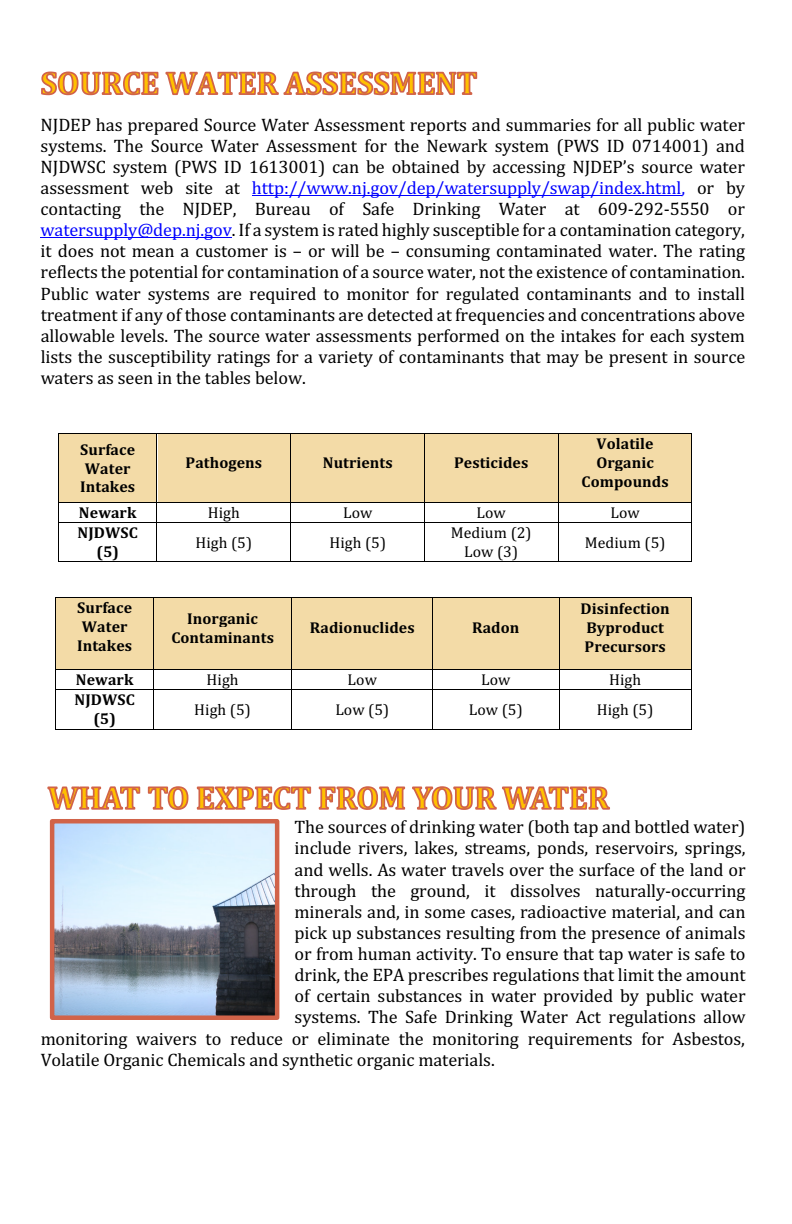
<style>
.page{position:relative;width:792px;height:1224px;background:#fff}
.page>*{position:absolute;margin:0;border:0;box-sizing:border-box;transform-origin:0 0}
.t1{font:18.2px/21.2px "Cambria";letter-spacing:-.005em;color:#000;text-align:justify}
.t2{font:700 15.8px/18.8px "Cambria";letter-spacing:.005em;color:#000;text-align:center}
.t3{font:15.8px/18.8px "Cambria";letter-spacing:.005em;color:#000;text-align:center}
.s1{color:#00f}
</style>
<div class="page">
<svg style="left:41px;top:71px;width:437px;height:25px"></svg>
<hr style="left:252px;top:195px;width:429px;height:1px;background:#00f">
<hr style="left:41px;top:237px;width:191px;height:1px;background:#00f">
<div style="left:59px;top:434px;width:98px;height:68px;background:#f3dba7"></div>
<div style="left:158px;top:434px;width:132px;height:68px;background:#f3dba7"></div>
<div style="left:291px;top:434px;width:133px;height:68px;background:#f3dba7"></div>
<div style="left:425px;top:434px;width:133px;height:68px;background:#f3dba7"></div>
<div style="left:559px;top:434px;width:133px;height:68px;background:#f3dba7"></div>
<hr style="left:59px;top:433px;width:97px;height:1px;background:#000">
<hr style="left:157px;top:433px;width:133px;height:1px;background:#000">
<hr style="left:291px;top:433px;width:133px;height:1px;background:#000">
<hr style="left:425px;top:433px;width:133px;height:1px;background:#000">
<hr style="left:559px;top:433px;width:132px;height:1px;background:#000">
<hr style="left:58px;top:434px;width:1px;height:68px;background:#000">
<hr style="left:156px;top:434px;width:1px;height:68px;background:#000">
<hr style="left:290px;top:434px;width:1px;height:68px;background:#000">
<hr style="left:424px;top:434px;width:1px;height:68px;background:#000">
<hr style="left:558px;top:434px;width:1px;height:68px;background:#000">
<hr style="left:691px;top:434px;width:1px;height:68px;background:#000">
<hr style="left:59px;top:502px;width:97px;height:1px;background:#000">
<hr style="left:157px;top:502px;width:133px;height:1px;background:#000">
<hr style="left:291px;top:502px;width:133px;height:1px;background:#000">
<hr style="left:425px;top:502px;width:133px;height:1px;background:#000">
<hr style="left:559px;top:502px;width:132px;height:1px;background:#000">
<svg style="left:58px;top:502px;width:1px;height:21px"></svg>
<hr style="left:59px;top:522px;width:97px;height:1px;background:#000">
<svg style="left:156px;top:502px;width:1px;height:21px"></svg>
<hr style="left:157px;top:522px;width:133px;height:1px;background:#000">
<svg style="left:290px;top:502px;width:1px;height:21px"></svg>
<hr style="left:291px;top:522px;width:133px;height:1px;background:#000">
<svg style="left:424px;top:502px;width:1px;height:21px"></svg>
<hr style="left:425px;top:522px;width:133px;height:1px;background:#000">
<svg style="left:558px;top:502px;width:1px;height:21px"></svg>
<hr style="left:559px;top:522px;width:132px;height:1px;background:#000">
<svg style="left:691px;top:502px;width:1px;height:21px"></svg>
<hr style="left:58px;top:523px;width:1px;height:38px;background:#000">
<hr style="left:59px;top:561px;width:97px;height:1px;background:#000">
<hr style="left:156px;top:523px;width:1px;height:38px;background:#000">
<hr style="left:157px;top:561px;width:133px;height:1px;background:#000">
<hr style="left:290px;top:523px;width:1px;height:38px;background:#000">
<hr style="left:291px;top:561px;width:133px;height:1px;background:#000">
<hr style="left:424px;top:523px;width:1px;height:38px;background:#000">
<hr style="left:425px;top:561px;width:133px;height:1px;background:#000">
<hr style="left:558px;top:523px;width:1px;height:38px;background:#000">
<hr style="left:559px;top:561px;width:132px;height:1px;background:#000">
<hr style="left:691px;top:523px;width:1px;height:38px;background:#000">
<div style="left:56px;top:598px;width:97px;height:71px;background:#f3dba7"></div>
<div style="left:154px;top:598px;width:137px;height:71px;background:#f3dba7"></div>
<div style="left:292px;top:598px;width:140px;height:71px;background:#f3dba7"></div>
<div style="left:433px;top:598px;width:126px;height:71px;background:#f3dba7"></div>
<div style="left:560px;top:598px;width:131px;height:71px;background:#f3dba7"></div>
<hr style="left:56px;top:597px;width:97px;height:1px;background:#000">
<hr style="left:154px;top:597px;width:137px;height:1px;background:#000">
<hr style="left:292px;top:597px;width:140px;height:1px;background:#000">
<hr style="left:433px;top:597px;width:126px;height:1px;background:#000">
<hr style="left:560px;top:597px;width:131px;height:1px;background:#000">
<hr style="left:55px;top:598px;width:1px;height:71px;background:#000">
<hr style="left:153px;top:598px;width:1px;height:71px;background:#000">
<hr style="left:291px;top:598px;width:1px;height:71px;background:#000">
<hr style="left:432px;top:598px;width:1px;height:71px;background:#000">
<hr style="left:559px;top:598px;width:1px;height:71px;background:#000">
<hr style="left:691px;top:598px;width:1px;height:71px;background:#000">
<hr style="left:56px;top:669px;width:97px;height:1px;background:#000">
<hr style="left:154px;top:669px;width:137px;height:1px;background:#000">
<hr style="left:292px;top:669px;width:140px;height:1px;background:#000">
<hr style="left:433px;top:669px;width:126px;height:1px;background:#000">
<hr style="left:560px;top:669px;width:131px;height:1px;background:#000">
<svg style="left:55px;top:669px;width:1px;height:21px"></svg>
<hr style="left:56px;top:689px;width:97px;height:1px;background:#000">
<svg style="left:153px;top:669px;width:1px;height:21px"></svg>
<hr style="left:154px;top:689px;width:137px;height:1px;background:#000">
<svg style="left:291px;top:669px;width:1px;height:21px"></svg>
<hr style="left:292px;top:689px;width:140px;height:1px;background:#000">
<svg style="left:432px;top:669px;width:1px;height:21px"></svg>
<hr style="left:433px;top:689px;width:126px;height:1px;background:#000">
<svg style="left:559px;top:669px;width:1px;height:21px"></svg>
<hr style="left:560px;top:689px;width:131px;height:1px;background:#000">
<svg style="left:691px;top:669px;width:1px;height:21px"></svg>
<hr style="left:55px;top:690px;width:1px;height:39px;background:#000">
<hr style="left:56px;top:729px;width:97px;height:1px;background:#000">
<hr style="left:153px;top:690px;width:1px;height:39px;background:#000">
<hr style="left:154px;top:729px;width:137px;height:1px;background:#000">
<hr style="left:291px;top:690px;width:1px;height:39px;background:#000">
<hr style="left:292px;top:729px;width:140px;height:1px;background:#000">
<hr style="left:432px;top:690px;width:1px;height:39px;background:#000">
<hr style="left:433px;top:729px;width:126px;height:1px;background:#000">
<hr style="left:559px;top:690px;width:1px;height:39px;background:#000">
<hr style="left:560px;top:729px;width:131px;height:1px;background:#000">
<hr style="left:691px;top:690px;width:1px;height:39px;background:#000">
<svg style="left:47px;top:786px;width:563px;height:24px"></svg>
<img style="left:55px;top:824px;width:219px;height:191px">
<div style="left:50px;top:819px;width:229px;height:201px;border:4px solid #d16349"></div>
<p class="t1" style="left:41px;top:114px;width:706px">NJDEP has prepared Source Water Assessment reports and summaries for all public water systems. The Source Water Assessment for the Newark system (PWS ID 0714001) and NJDWSC system (PWS ID 1613001) can be obtained by accessing NJDEP’s source water assessment web site at <span class="s1">http://www.nj.gov/dep/watersupply/swap/index.html,</span> or by contacting the NJDEP, Bureau of Safe Drinking Water at 609-292-5550 or <span class="s1">watersupply@dep.nj.gov</span>. If a system is rated highly susceptible for a contamination category, it does not mean a customer is – or will be – consuming contaminated water. The rating reflects the potential for contamination of a source water, not the existence of contamination.<br>Public water systems are required to monitor for regulated contaminants and to install treatment if any of those contaminants are detected at frequencies and concentrations above allowable levels. The source water assessments performed on the intakes for each system lists the susceptibility ratings for a variety of contaminants that may be present in source waters as seen in the tables below.</p>
<p class="t2" style="left:80px;top:440px;width:56px;text-align:left">Surface<br>Water<br>Intakes</p>
<p class="t2" style="left:186px;top:453px;width:78px">Pathogens</p>
<p class="t2" style="left:323px;top:453px;width:71px">Nutrients</p>
<p class="t2" style="left:454px;top:453px;width:76px">Pesticides</p>
<p class="t2" style="left:582px;top:434px;width:89px">Volatile<br>Organic<br>Compounds</p>
<p class="t2" style="left:79px;top:503px;width:59px">Newark</p>
<p class="t3" style="left:208px;top:504px;width:34px">High</p>
<p class="t3" style="left:343px;top:504px;width:31px">Low</p>
<p class="t3" style="left:477px;top:504px;width:31px">Low</p>
<p class="t3" style="left:610px;top:504px;width:31px">Low</p>
<p class="t2" style="left:78px;top:523px;width:62px">NJDWSC (5)</p>
<p class="t3" style="left:196px;top:533px;width:58px">High (5)</p>
<p class="t3" style="left:329px;top:533px;width:58px">High (5)</p>
<p class="t3" style="left:451px;top:523px;width:82px">Medium (2)<br>Low (3)</p>
<p class="t3" style="left:585px;top:533px;width:82px">Medium (5)</p>
<p class="t2" style="left:77px;top:598px;width:56px;text-align:left">Surface<br>Water<br>Intakes</p>
<p class="t2" style="left:171px;top:609px;width:104px">Inorganic<br>Contaminants</p>
<p class="t2" style="left:310px;top:618px;width:106px">Radionuclides</p>
<p class="t2" style="left:472px;top:618px;width:49px">Radon</p>
<p class="t2" style="left:581px;top:599px;width:91px;text-align:left">Disinfection<br>Byproduct<br>Precursors</p>
<p class="t2" style="left:76px;top:670px;width:59px">Newark</p>
<p class="t3" style="left:207px;top:670px;width:34px">High</p>
<p class="t3" style="left:348px;top:670px;width:31px">Low</p>
<p class="t3" style="left:481px;top:670px;width:31px">Low</p>
<p class="t3" style="left:609px;top:670px;width:34px">High</p>
<p class="t2" style="left:75px;top:690px;width:62px">NJDWSC (5)</p>
<p class="t3" style="left:194px;top:700px;width:58px">High (5)</p>
<p class="t3" style="left:335px;top:700px;width:55px">Low (5)</p>
<p class="t3" style="left:469px;top:700px;width:55px">Low (5)</p>
<p class="t3" style="left:597px;top:700px;width:58px">High (5)</p>
<p class="t1" style="left:295px;top:816px;width:452px">The sources of drinking water (both tap and bottled water)</p>
<p class="t1" style="left:295px;top:838px;width:452px">include rivers, lakes, streams, ponds, reservoirs, springs,</p>
<p class="t1" style="left:295px;top:859px;width:452px">and wells. As water travels over the surface of the land or</p>
<p class="t1" style="left:295px;top:880px;width:452px">through the ground, it dissolves naturally-occurring</p>
<p class="t1" style="left:295px;top:901px;width:453px">minerals and, in some cases, radioactive material, and can</p>
<p class="t1" style="left:295px;top:922px;width:452px">pick up substances resulting from the presence of animals</p>
<p class="t1" style="left:295px;top:943px;width:452px">or from human activity. To ensure that tap water is safe to</p>
<p class="t1" style="left:295px;top:964px;width:452px">drink, the EPA prescribes regulations that limit the amount</p>
<p class="t1" style="left:295px;top:985px;width:452px">of certain substances in water provided by public water</p>
<p class="t1" style="left:295px;top:1007px;width:453px">systems. The Safe Drinking Water Act regulations allow</p>
<p class="t1" style="left:41px;top:1028px;width:706px">monitoring waivers to reduce or eliminate the monitoring requirements for Asbestos,</p>
<p class="t1" style="left:41px;top:1049px;width:456px">Volatile Organic Chemicals and synthetic organic materials.</p>
</div>
